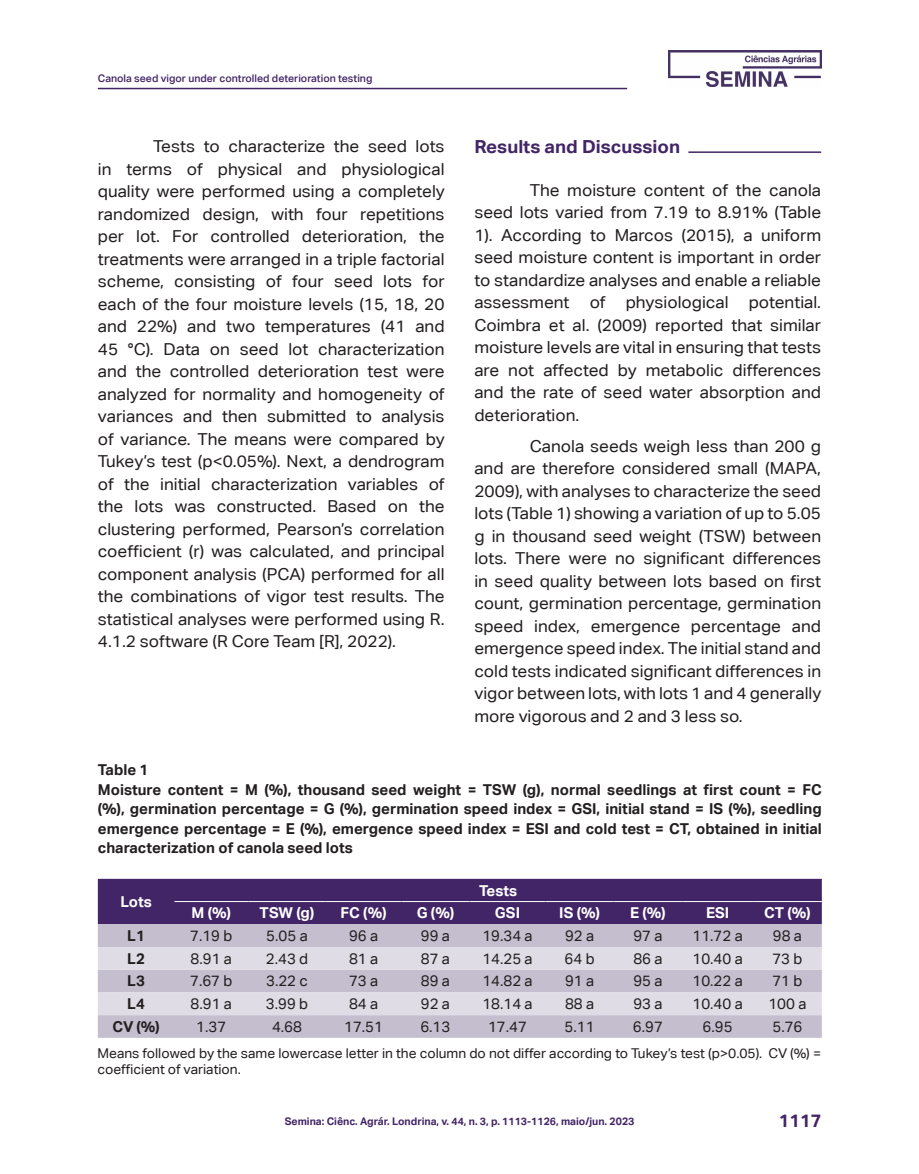
<style>
.page{position:relative;width:919px;height:1174px;background:#fff}
.page>*{position:absolute;margin:0;border:0;box-sizing:border-box;transform-origin:0 0}
.corpo_do_texto{font:700 18px "Aktiv Grotesk Corp";color:#422566;scale:1.04 1}
.corpo_do_texto-2{font:700 18px "Aktiv Grotesk Corp";color:#422566}
.corpo_do_texto-3{font:16.5px/22.5px "Aktiv Grotesk Corp";color:#231f20;text-align:justify;scale:1.04 1}
.título_Tabela{font:700 15px/19.5px "Aktiv Grotesk Corp";color:#231f20;text-align:justify}
.texto_tabela{font:15px "Aktiv Grotesk Corp";color:#231f20}
.texto_tabela-2{font:700 15px "Aktiv Grotesk Corp";color:#fff}
.texto_tabela-3{font:700 15px "Aktiv Grotesk Corp";color:#231f20}
.legenda_de_tabela{font:13.5px/16.5px "Aktiv Grotesk Corp";color:#231f20}
.t1{font:700 10.5px "Aktiv Grotesk Corp";color:#422566}
.t2{font:500 10.5px "Aktiv Grotesk Corp";color:#422566}
</style>
<div class="page">
<hr style="left:98px;top:88px;width:529px;height:1px;background:#422566">
<img style="left:668px;top:50px;width:153px;height:37px">
<div style="left:98px;top:879px;width:723px;height:45px;background:#422566"></div>
<div style="left:98px;top:924px;width:723px;height:113px;background:#c5becf"></div>
<svg style="left:98px;top:947px;width:723px;height:68px;background:#d7d2dd"></svg>
<hr style="left:174px;top:901px;width:74px;height:1px;background:#fff">
<hr style="left:248px;top:901px;width:78px;height:1px;background:#fff">
<hr style="left:326px;top:901px;width:75px;height:1px;background:#fff">
<hr style="left:401px;top:901px;width:68px;height:1px;background:#fff">
<hr style="left:469px;top:901px;width:76px;height:1px;background:#fff">
<hr style="left:545px;top:901px;width:68px;height:1px;background:#fff">
<hr style="left:613px;top:901px;width:69px;height:1px;background:#fff">
<hr style="left:682px;top:901px;width:71px;height:1px;background:#fff">
<hr style="left:753px;top:901px;width:68px;height:1px;background:#fff">
<hr style="left:688px;top:151px;width:133px;height:2px;background:#422566">
<p class="t2" style="left:98px;top:72px;width:276px">Canola seed vigor under controlled deterioration testing</p>
<p class="corpo_do_texto-3" style="left:98px;top:135px;width:335px;text-indent:55px">Tests to characterize the seed lots in terms of physical and physiological quality were performed using a completely randomized design, with four repetitions per lot. For controlled deterioration, the treatments were arranged in a triple factorial scheme, consisting of four seed lots for each of the four moisture levels (15, 18, 20 and 22%) and two temperatures (41 and 45 °C). Data on seed lot characterization and the controlled deterioration test were analyzed for normality and homogeneity of variances and then submitted to analysis of variance. The means were compared by Tukey’s test (p&lt;0.05%). Next, a dendrogram of the initial characterization variables of the lots was constructed. Based on the clustering performed, Pearson’s correlation coefficient (r) was calculated, and principal component analysis (PCA) performed for all the combinations of vigor test results. The statistical analyses were performed using R.<br>4.1.2 software (R Core Team [R], 2022).</p>
<p class="corpo_do_texto" style="left:474px;top:136px;width:199px">Results and Discussion</p>
<p class="corpo_do_texto-3" style="left:474px;top:178px;width:335px;text-indent:55px">The moisture content of the canola seed lots varied from 7.19 to 8.91% (Table 1). According to Marcos (2015), a uniform seed moisture content is important in order to standardize analyses and enable a reliable assessment of physiological potential.<br>Coimbra et al. (2009) reported that similar moisture levels are vital in ensuring that tests are not affected by metabolic differences and the rate of seed water absorption and deterioration.</p>
<p class="corpo_do_texto-3" style="left:474px;top:434px;width:335px;text-indent:55px">Canola seeds weigh less than 200 g and are therefore considered small (MAPA, 2009), with analyses to characterize the seed lots (Table 1) showing a variation of up to 5.05 g in thousand seed weight (TSW) between lots. There were no significant differences in seed quality between lots based on first count, germination percentage, germination speed index, emergence percentage and emergence speed index. The initial stand and cold tests indicated significant differences in vigor between lots, with lots 1 and 4 generally more vigorous and 2 and 3 less so.</p>
<p class="título_Tabela" style="left:98px;top:760px;width:52px">Table 1</p>
<p class="título_Tabela" style="left:98px;top:779px;width:725px">Moisture content = M (%), thousand seed weight = TSW (g), normal seedlings at first count = FC (%), germination percentage = G (%), germination speed index = GSI, initial stand = IS (%), seedling emergence percentage = E (%), emergence speed index = ESI and cold test = CT, obtained in initial characterization of canola seed lots</p>
<p class="texto_tabela-2" style="left:120px;top:892px;width:33px">Lots</p>
<p class="texto_tabela-2" style="left:479px;top:881px;width:40px">Tests</p>
<p class="texto_tabela-2" style="left:191px;top:903px;width:41px">M (%)</p>
<p class="texto_tabela-2" style="left:259px;top:903px;width:56px">TSW (g)</p>
<p class="texto_tabela-2" style="left:340px;top:903px;width:47px">FC (%)</p>
<p class="texto_tabela-2" style="left:416px;top:903px;width:39px">G (%)</p>
<p class="texto_tabela-2" style="left:495px;top:903px;width:27px">GSI</p>
<p class="texto_tabela-2" style="left:559px;top:903px;width:42px">IS (%)</p>
<p class="texto_tabela-2" style="left:630px;top:903px;width:37px">E (%)</p>
<p class="texto_tabela-2" style="left:706px;top:903px;width:25px">ESI</p>
<p class="texto_tabela-2" style="left:764px;top:903px;width:48px">CT (%)</p>
<p class="texto_tabela-3" style="left:127px;top:926px;width:19px">L1</p>
<p class="texto_tabela" style="left:190px;top:926px;width:44px">7.19 b</p>
<p class="texto_tabela" style="left:266px;top:926px;width:43px">5.05 a</p>
<p class="texto_tabela" style="left:349px;top:926px;width:31px">96 a</p>
<p class="texto_tabela" style="left:421px;top:926px;width:31px">99 a</p>
<p class="texto_tabela" style="left:482px;top:926px;width:52px">19.34 a</p>
<p class="texto_tabela" style="left:565px;top:926px;width:31px">92 a</p>
<p class="texto_tabela" style="left:633px;top:926px;width:31px">97 a</p>
<p class="texto_tabela" style="left:692px;top:926px;width:52px">11.72 a</p>
<p class="texto_tabela" style="left:772px;top:926px;width:31px">98 a</p>
<p class="texto_tabela-3" style="left:127px;top:949px;width:19px">L2</p>
<p class="texto_tabela" style="left:190px;top:949px;width:43px">8.91 a</p>
<p class="texto_tabela" style="left:266px;top:949px;width:44px">2.43 d</p>
<p class="texto_tabela" style="left:349px;top:949px;width:31px">81 a</p>
<p class="texto_tabela" style="left:421px;top:949px;width:31px">87 a</p>
<p class="texto_tabela" style="left:482px;top:949px;width:52px">14.25 a</p>
<p class="texto_tabela" style="left:564px;top:949px;width:32px">64 b</p>
<p class="texto_tabela" style="left:633px;top:949px;width:31px">86 a</p>
<p class="texto_tabela" style="left:692px;top:949px;width:52px">10.40 a</p>
<p class="texto_tabela" style="left:772px;top:949px;width:32px">73 b</p>
<p class="texto_tabela-3" style="left:127px;top:971px;width:19px">L3</p>
<p class="texto_tabela" style="left:190px;top:972px;width:44px">7.67 b</p>
<p class="texto_tabela" style="left:266px;top:972px;width:43px">3.22 c</p>
<p class="texto_tabela" style="left:349px;top:972px;width:31px">73 a</p>
<p class="texto_tabela" style="left:421px;top:972px;width:31px">89 a</p>
<p class="texto_tabela" style="left:482px;top:972px;width:52px">14.82 a</p>
<p class="texto_tabela" style="left:565px;top:972px;width:31px">91 a</p>
<p class="texto_tabela" style="left:633px;top:972px;width:31px">95 a</p>
<p class="texto_tabela" style="left:692px;top:972px;width:52px">10.22 a</p>
<p class="texto_tabela" style="left:772px;top:972px;width:32px">71 b</p>
<p class="texto_tabela-3" style="left:127px;top:994px;width:19px">L4</p>
<p class="texto_tabela" style="left:190px;top:995px;width:43px">8.91 a</p>
<p class="texto_tabela" style="left:266px;top:995px;width:44px">3.99 b</p>
<p class="texto_tabela" style="left:349px;top:995px;width:31px">84 a</p>
<p class="texto_tabela" style="left:421px;top:995px;width:31px">92 a</p>
<p class="texto_tabela" style="left:482px;top:995px;width:52px">18.14 a</p>
<p class="texto_tabela" style="left:565px;top:995px;width:31px">88 a</p>
<p class="texto_tabela" style="left:633px;top:995px;width:31px">93 a</p>
<p class="texto_tabela" style="left:692px;top:995px;width:52px">10.40 a</p>
<p class="texto_tabela" style="left:768px;top:995px;width:40px">100 a</p>
<p class="texto_tabela-3" style="left:112px;top:1017px;width:49px">CV (%)</p>
<p class="texto_tabela" style="left:196px;top:1017px;width:31px">1.37</p>
<p class="texto_tabela" style="left:272px;top:1017px;width:32px">4.68</p>
<p class="texto_tabela" style="left:344px;top:1017px;width:40px">17.51</p>
<p class="texto_tabela" style="left:420px;top:1017px;width:31px">6.13</p>
<p class="texto_tabela" style="left:488px;top:1017px;width:40px">17.47</p>
<p class="texto_tabela" style="left:564px;top:1017px;width:31px">5.11</p>
<p class="texto_tabela" style="left:633px;top:1017px;width:31px">6.97</p>
<p class="texto_tabela" style="left:702px;top:1017px;width:31px">6.95</p>
<p class="texto_tabela" style="left:772px;top:1017px;width:31px">5.76</p>
<p class="legenda_de_tabela" style="left:97px;top:1044px;width:725px">Means followed by the same lowercase letter in the column do not differ according to Tukey’s test (p&gt;0.05). CV (%) = coefficient of variation.</p>
<p class="t1" style="left:285px;top:1114px;width:351px">Semina: Ciênc. Agrár. Londrina, v. 44, n. 3, p. 1113-1126, maio/jun. 2023</p>
<p class="corpo_do_texto-2" style="left:778px;top:1109px;width:44px">1117</p>
</div>
